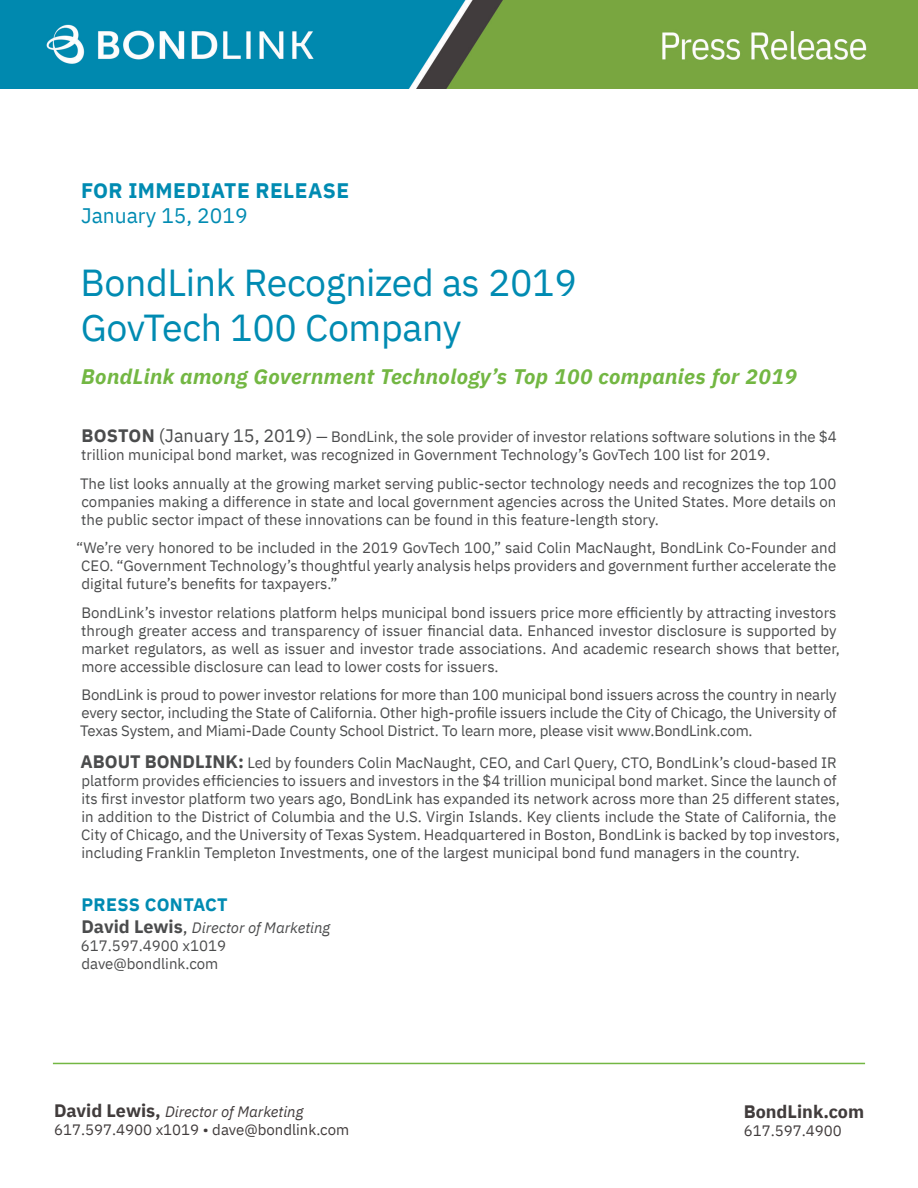
<style>
.page{position:relative;width:918px;height:1188px;background:#fff}
.page>*{position:absolute;margin:0;border:0;box-sizing:border-box;transform-origin:0 0}
.t1{font:37.5px "IBM Plex Sans";letter-spacing:-.01em;color:#008bb2}
.t2{font:italic 700 21px "IBM Plex Sans";letter-spacing:.02em;color:#73b743}
.t3{font:700 21px "IBM Plex Sans";letter-spacing:.02em;color:#008bb2}
.t4{font:21px "IBM Plex Sans";color:#008bb2}
.t5{font:700 18px "IBM Plex Sans";color:#413c3c}
.t6{font:700 18px "IBM Plex Sans";letter-spacing:.02em;color:#008bb2}
.t7{font:15px/18px "IBM Plex Sans";color:#4b4c4d}
.t8{font:15px/18px "IBM Plex Sans";color:#413c3c}
.t9{font:italic 15px "IBM Plex Sans";color:#4b4c4d}
.s1{font-weight:700;font-size:18px}
.s2{font-size:18px}
.s3{font-weight:700;font-style:normal;font-size:18px}
.s4{font-style:normal;font-size:18px}
.s5{font-style:italic}
</style>
<div class="page">
<hr style="left:53px;top:1063px;width:812px;height:1px;background:#73b743">
<img style="left:0;top:0;width:918px;height:89px">
<p class="t3" style="left:81px;top:174px;width:270px">FOR IMMEDIATE RELEASE</p>
<p class="t4" style="left:81px;top:200px;width:168px">January 15, 2019</p>
<p class="t1" style="left:81px;top:254px;width:498px">BondLink Recognized as 2019</p>
<p class="t1" style="left:81px;top:299px;width:382px">GovTech 100 Company</p>
<p class="t2" style="left:81px;top:360px;width:717px">BondLink among Government Technology’s Top 100 companies for 2019</p>
<p class="t7" style="left:81px;top:426px;width:757px"><span class="s1">BOSTON</span> <span class="s2">(January 15, 2019)</span> — BondLink, the sole provider of investor relations software solutions in the $4 trillion municipal bond market, was recognized in Government Technology’s GovTech 100 list for 2019.</p>
<p class="t7" style="left:80px;top:473px;width:758px;text-align:justify">The list looks annually at the growing market serving public-sector technology needs and recognizes the top 100 companies making a difference in state and local government agencies across the United States. More details on the public sector impact of these innovations can be found in this feature-length story.</p>
<p class="t7" style="left:81px;top:537px;width:757px;text-align:justify;text-indent:-5px">“We’re very honored to be included in the 2019 GovTech 100,” said Colin MacNaught, BondLink Co-Founder and CEO. “Government Technology’s thoughtful yearly analysis helps providers and government further accelerate the digital future’s benefits for taxpayers.”</p>
<p class="t7" style="left:81px;top:602px;width:760px">BondLink’s investor relations platform helps municipal bond issuers price more efficiently by attracting investors through greater access and transparency of issuer financial data. Enhanced investor disclosure is supported by market regulators, as well as issuer and investor trade associations. And academic research shows that better, more accessible disclosure can lead to lower costs for issuers.</p>
<p class="t7" style="left:80px;top:684px;width:758px;text-align:justify">BondLink is proud to power investor relations for more than 100 municipal bond issuers across the country in nearly every sector, including the State of California. Other high-profile issuers include the City of Chicago, the University of Texas System, and Miami-Dade County School District. To learn more, please visit www.BondLink.com.</p>
<p class="t7" style="left:81px;top:753px;width:761px"><span class="s1">ABOUT BONDLINK:</span> Led by founders Colin MacNaught, CEO, and Carl Query, CTO, BondLink’s cloud-based IR platform provides efficiencies to issuers and investors in the $4 trillion municipal bond market. Since the launch of its first investor platform two years ago, BondLink has expanded its network across more than 25 different states, in addition to the District of Columbia and the U.S. Virgin Islands. Key clients include the State of California, the City of Chicago, and the University of Texas System. Headquartered in Boston, BondLink is backed by top investors, including Franklin Templeton Investments, one of the largest municipal bond fund managers in the country.</p>
<p class="t6" style="left:81px;top:891px;width:148px">PRESS CONTACT</p>
<p class="t9" style="left:81px;top:916px;width:250px"><span class="s3">David Lewis</span><span class="s4">,</span> Director of Marketing</p>
<p class="t7" style="left:81px;top:935px;width:147px">617.597.4900 x1019</p>
<p class="t7" style="left:81px;top:953px;width:138px">dave@bondlink.com</p>
<p class="t8" style="left:54px;top:1101px;width:297px"><span class="s1">David Lewis,</span> <span class="s5">Director of Marketing<br></span>617.597.4900 x1019 • dave@bondlink.com</p>
<p class="t5" style="left:744px;top:1097px;width:122px">BondLink.com</p>
<p class="t8" style="left:744px;top:1120px;width:100px">617.597.4900</p>
</div>
